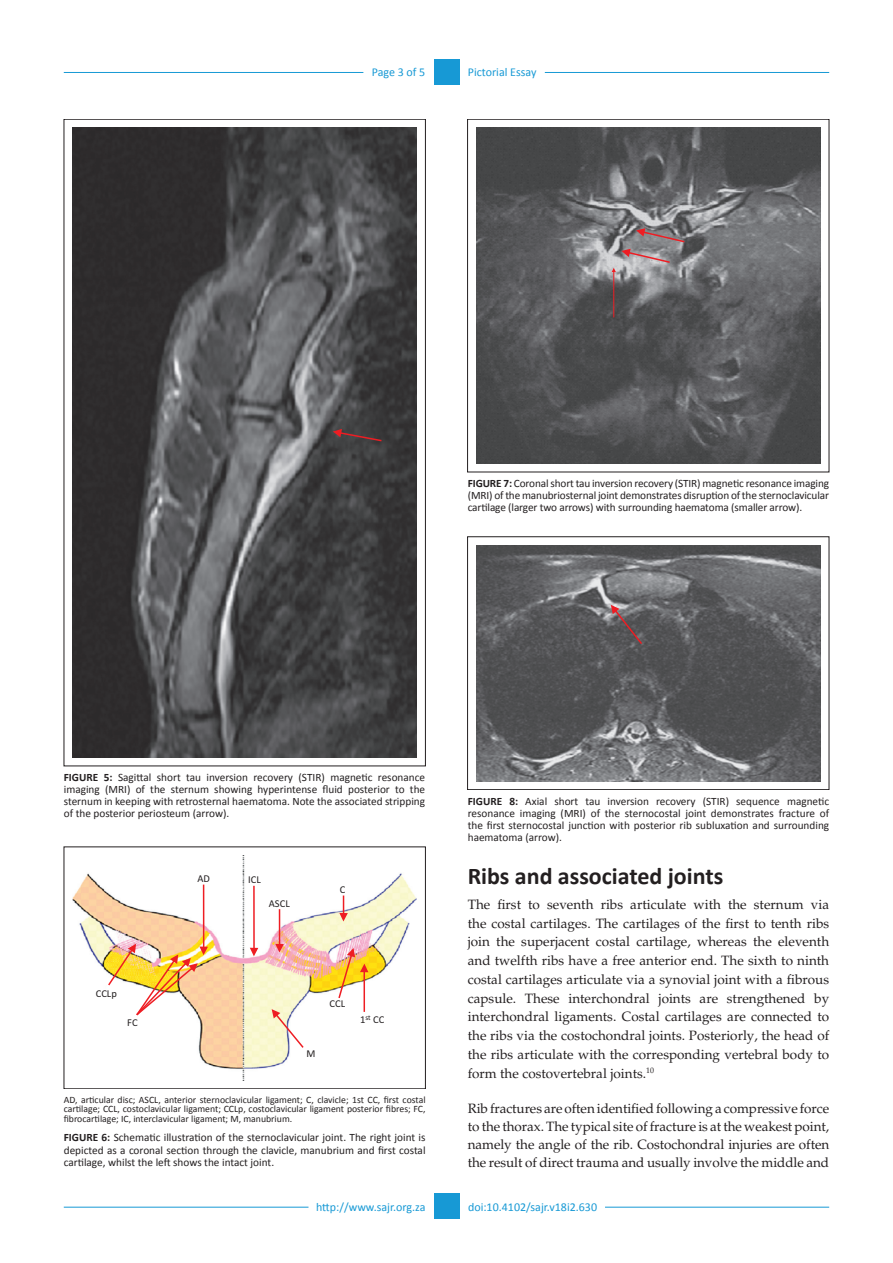
<style>
.page{position:relative;width:893px;height:1263px;background:#fff}
.page>*{position:absolute;margin:0;border:0;box-sizing:border-box;transform-origin:0 0}
._1{font:700 24px "Calibri";color:#231f20}
.Text1{font:13.5px/18.8px "Palatino";color:#231f20;text-align:justify}
.Text{font:13.5px/18px "Palatino";letter-spacing:-.005em;color:#231f20;text-align:justify}
.RRH_Bottom{font:12px "Calibri";color:#1799d5}
.LRH_Bottom{font:12px "Calibri";color:#1799d5}
.RRH{font:12px "Calibri";color:#1799d5}
.LRH{font:12px "Calibri";letter-spacing:-.005em;color:#1799d5}
.Figure_caption{font:11.25px/12px "Calibri";color:#231f20;text-align:justify}
.t1{font:10.5px "Calibri";color:#231f20}
.Fig_caption_source{font:9.75px/9.8px "Calibri";color:#231f20;text-align:justify}
.s1{font-weight:700}
</style>
<div class="page">
<div style="left:434px;top:59px;width:25px;height:26px;background:#1799d5"></div>
<hr style="left:64px;top:72px;width:299px;height:1px;background:#1799d5">
<hr style="left:545px;top:72px;width:284px;height:1px;background:#1799d5">
<hr style="left:64px;top:1207px;width:244px;height:1px;background:#1799d5">
<hr style="left:605px;top:1207px;width:224px;height:1px;background:#1799d5">
<div style="left:434px;top:1193px;width:25px;height:26px;background:#1799d5"></div>
<img style="left:72px;top:128px;width:345px;height:629px">
<svg style="left:333px;top:429px;width:50px;height:13px"></svg>
<img style="left:72px;top:855px;width:345px;height:225px">
<svg style="left:272px;top:1009px;width:33px;height:40px"></svg>
<img style="left:107px;top:944px;width:101px;height:73px">
<hr style="left:203px;top:884px;width:1px;height:64px;background:#ee1d23">
<svg style="left:250px;top:948px;width:8px;height:8px"></svg>
<hr style="left:253px;top:886px;width:2px;height:63px;background:#ee1d23">
<svg style="left:275px;top:944px;width:9px;height:8px"></svg>
<hr style="left:279px;top:909px;width:1px;height:37px;background:#ee1d23">
<svg style="left:339px;top:895px;width:9px;height:26px"></svg>
<hr style="left:363px;top:970px;width:2px;height:42px;background:#ee1d23">
<svg style="left:337px;top:948px;width:31px;height:52px"></svg>
<img style="left:476px;top:128px;width:345px;height:335px">
<div style="left:467px;top:119px;width:362px;height:353px;border:1px solid #231f20"></div>
<svg style="left:636px;top:228px;width:50px;height:15px"></svg>
<hr style="left:613px;top:272px;width:1px;height:45px;background:#ee1d23">
<svg style="left:612px;top:249px;width:59px;height:23px"></svg>
<img style="left:476px;top:545px;width:345px;height:236px">
<div style="left:467px;top:536px;width:362px;height:254px;border:1px solid #231f20"></div>
<svg style="left:611px;top:605px;width:33px;height:41px"></svg>
<p class="LRH" style="left:372px;top:65px;width:55px">Page 3 of 5</p>
<p class="RRH" style="left:468px;top:65px;width:70px">Pictorial Essay</p>
<p class="Figure_caption" style="left:468px;top:477px;width:363px"><span class="s1">FIGURE 7:</span> Coronal short tau inversion recovery (STIR) magnetic resonance imaging (MRI) of the manubriosternal joint demonstrates disruption of the sternoclavicular cartilage (larger two arrows) with surrounding haematoma (smaller arrow).</p>
<p class="Figure_caption" style="left:64px;top:771px;width:363px"><span class="s1">FIGURE 5:</span> Sagittal short tau inversion recovery (STIR) magnetic resonance imaging (MRI) of the sternum showing hyperintense fluid posterior to the sternum in keeping with retrosternal haematoma. Note the associated stripping of the posterior periosteum (arrow).</p>
<p class="t1" style="left:96px;top:987px;width:23px">CCLp</p>
<p class="t1" style="left:127px;top:1016px;width:12px">FC</p>
<p class="t1" style="left:197px;top:871px;width:14px">AD</p>
<p class="t1" style="left:248px;top:873px;width:14px">ICL</p>
<p class="t1" style="left:269px;top:897px;width:22px">ASCL</p>
<p class="t1" style="left:340px;top:883px;width:7px">C</p>
<p class="t1" style="left:330px;top:997px;width:17px">CCL</p>
<p class="t1" style="left:306px;top:1047px;width:10px">M</p>
<p class="t1" style="left:360px;top:1013px;width:26px">1<sup>st</sup> CC</p>
<p class="Fig_caption_source" style="left:64px;top:1094px;width:363px">AD, articular disc; ASCL, anterior sternoclavicular ligament; C, clavicle; 1st CC, first costal cartilage; CCL, costoclavicular ligament; CCLp, costoclavicular ligament posterior fibres; FC, fibrocartilage; IC, interclavicular ligament; M, manubrium.</p>
<p class="Figure_caption" style="left:64px;top:1130px;width:363px;line-height:12.8px"><span class="s1">FIGURE 6:</span> Schematic illustration of the sternoclavicular joint. The right joint is depicted as a coronal section through the clavicle, manubrium and first costal cartilage, whilst the left shows the intact joint.</p>
<p class="Figure_caption" style="left:468px;top:794px;width:363px"><span class="s1">FIGURE 8:</span> Axial short tau inversion recovery (STIR) sequence magnetic resonance imaging (MRI) of the sternocostal joint demonstrates fracture of the first sternocostal junction with posterior rib subluxation and surrounding haematoma (arrow).</p>
<p class="_1" style="left:468px;top:861px;width:257px">Ribs and associated joints</p>
<p class="Text1" style="left:468px;top:895px;width:363px">The first to seventh ribs articulate with the sternum via the costal cartilages. The cartilages of the first to tenth ribs join the superjacent costal cartilage, whereas the eleventh and twelfth ribs have a free anterior end. The sixth to ninth costal cartilages articulate via a synovial joint with a fibrous capsule. These interchondral joints are strengthened by interchondral ligaments. Costal cartilages are connected to the ribs via the costochondral joints. Posteriorly, the head of the ribs articulate with the corresponding vertebral body to form the costovertebral joints.<sup>10</sup></p>
<p class="Text" style="left:468px;top:1099px;width:363px">Rib fractures are often identified following a compressive force to the thorax. The typical site of fracture is at the weakest point, namely the angle of the rib. Costochondral injuries are often the result of direct trauma and usually involve the middle and</p>
<p class="LRH_Bottom" style="left:316px;top:1200px;width:111px">http://www.sajr.org.za</p>
<p class="RRH_Bottom" style="left:468px;top:1200px;width:131px">doi:10.4102/sajr.v18i2.630</p>
</div>
